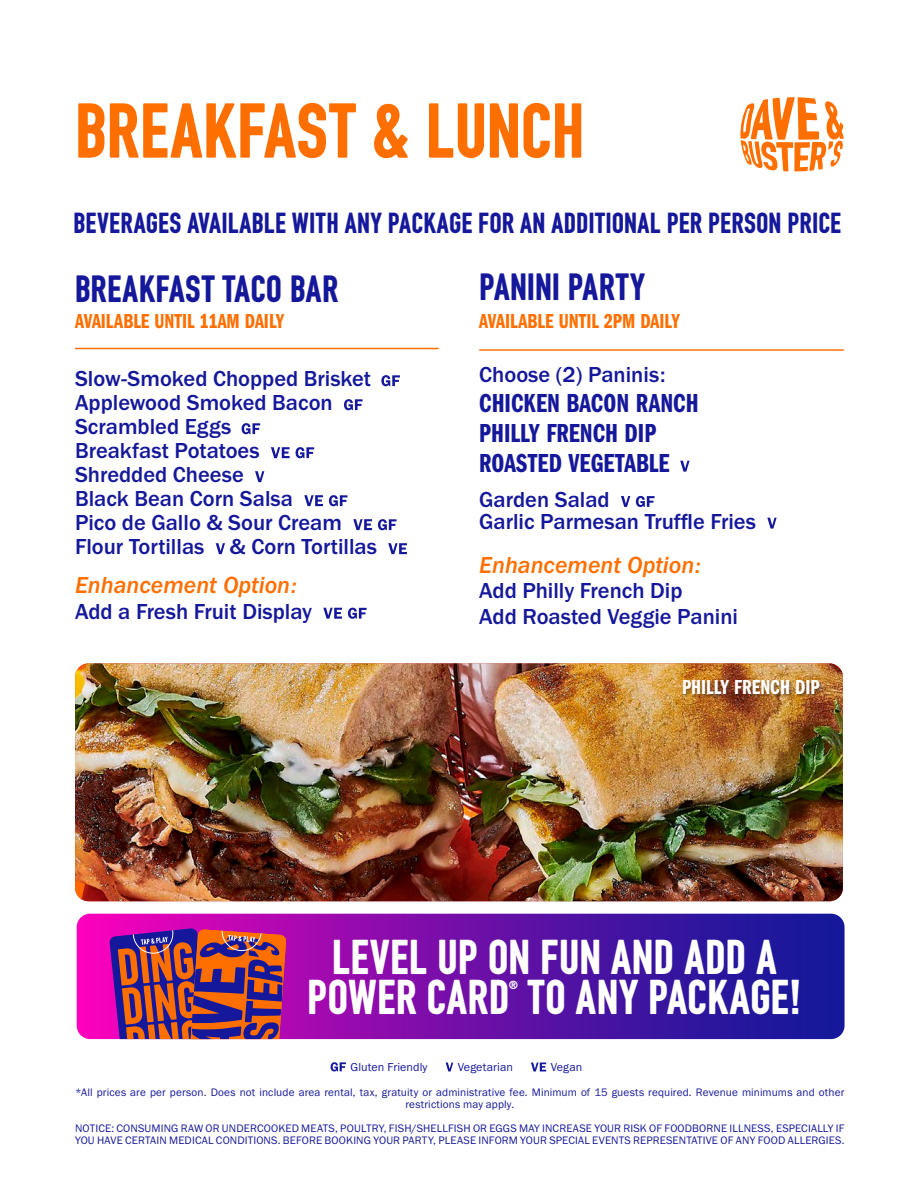
<style>
.page{position:relative;width:918px;height:1188px;background:#fff}
.page>*{position:absolute;margin:0;border:0;box-sizing:border-box;transform-origin:0 0}
.t1{font:73.5px "DIN Buster";color:#ff6f00}
.t2{font:46.35px "DIN Buster";letter-spacing:.005em;color:#fff}
.t3{font:36px "DIN Buster";letter-spacing:.005em;color:#15189a}
.t4{font:27.6px "DIN Buster";letter-spacing:.005em;color:#15189a}
.t5{font:27px "Franklin Gothic URW Com Dem";color:#15189a}
.t6{font:24px "Franklin Gothic URW Med Ita";color:#ff6f00}
.t7{font:500 22.5px/24px "Franklin Gothic URW";color:#15189a}
.t8{font:21px "Franklin Gothic URW Com Dem";color:#ff6f00}
.t9{font:21px "Franklin Gothic URW Com Dem";color:#fff}
.t10{font:12px "Franklin Gothic URW Boo";letter-spacing:.01em;color:#15189a}
.t11{font:11.25px/12px "Franklin Gothic URW Boo";letter-spacing:.01em;color:#15189a;text-align:center}
.t12{font:11.25px "DIN Buster";color:#fff}
.s1{color:#fff}
</style>
<div class="page">
<img style="left:75px;top:663px;width:768px;height:238px">
<div style="left:683px;top:680px;width:140px;height:18px;background:#231f20;opacity:.41"></div>
<svg style="left:740px;top:97px;width:104px;height:75px"></svg>
<svg style="left:331px;top:1062px;width:15px;height:9px"></svg>
<svg style="left:446px;top:1063px;width:7px;height:8px"></svg>
<svg style="left:531px;top:1063px;width:15px;height:8px"></svg>
<svg style="left:77px;top:914px;width:768px;height:125px;background:#6410a6"></svg>
<svg style="left:109px;top:928px;width:177px;height:111px;background:#914058"></svg>
<svg style="left:680px;top:461px;width:10px;height:11px"></svg>
<svg style="left:621px;top:496px;width:9px;height:11px"></svg>
<svg style="left:636px;top:496px;width:19px;height:11px"></svg>
<svg style="left:767px;top:518px;width:10px;height:11px"></svg>
<svg style="left:381px;top:375px;width:19px;height:11px"></svg>
<svg style="left:344px;top:399px;width:19px;height:11px"></svg>
<svg style="left:242px;top:423px;width:18px;height:11px"></svg>
<svg style="left:271px;top:447px;width:19px;height:11px"></svg>
<svg style="left:296px;top:447px;width:18px;height:11px"></svg>
<svg style="left:255px;top:471px;width:9px;height:11px"></svg>
<svg style="left:304px;top:495px;width:19px;height:11px"></svg>
<svg style="left:329px;top:495px;width:19px;height:11px"></svg>
<svg style="left:353px;top:519px;width:19px;height:11px"></svg>
<svg style="left:378px;top:519px;width:19px;height:11px"></svg>
<svg style="left:216px;top:543px;width:9px;height:11px"></svg>
<svg style="left:388px;top:543px;width:19px;height:11px"></svg>
<svg style="left:323px;top:608px;width:19px;height:11px"></svg>
<svg style="left:348px;top:608px;width:19px;height:11px"></svg>
<hr style="left:479px;top:349px;width:365px;height:2px;background:#ff6f00">
<hr style="left:75px;top:348px;width:364px;height:1px;background:#ff6f00">
<p class="t1" style="left:75px;top:87px;width:511px">BREAKFAST &amp; LUNCH</p>
<p class="t4" style="left:73px;top:206px;width:769px">BEVERAGES AVAILABLE WITH ANY PACKAGE FOR AN ADDITIONAL PER PERSON PRICE</p>
<p class="t3" style="left:75px;top:267px;width:265px">BREAKFAST TACO BAR</p>
<p class="t3" style="left:479px;top:265px;width:167px">PANINI PARTY</p>
<p class="t8" style="left:75px;top:307px;width:253px">AVAILABLE UNTIL 11AM DAILY<span class="s1">IDERS</span></p>
<p class="t8" style="left:479px;top:307px;width:244px">AVAILABLE UNTIL 2PM DAILY<span class="s1">IDERS</span></p>
<p class="t7" style="left:75px;top:366px;width:298px">Slow-Smoked Chopped Brisket<br>Applewood Smoked Bacon<br>Scrambled Eggs</p>
<p class="t7" style="left:75px;top:438px;width:186px">Breakfast Potatoes</p>
<p class="t7" style="left:75px;top:462px;width:170px">Shredded Cheese</p>
<p class="t7" style="left:75px;top:486px;width:219px">Black Bean Corn Salsa</p>
<p class="t7" style="left:75px;top:510px;width:303px">Pico de Gallo &amp; Sour Cream<br>Flour Tortillas &amp; Corn Tortillas</p>
<p class="t6" style="left:75px;top:571px;width:223px">Enhancement Option:</p>
<p class="t7" style="left:75px;top:599px;width:239px">Add a Fresh Fruit Display</p>
<p class="t7" style="left:479px;top:363px;width:188px">Choose (2) Paninis:</p>
<p class="t5" style="left:479px;top:385px;width:221px">CHICKEN BACON RANCH</p>
<p class="t5" style="left:479px;top:415px;width:179px">PHILLY FRENCH DIP</p>
<p class="t5" style="left:479px;top:445px;width:192px">ROASTED VEGETABLE</p>
<p class="t7" style="left:479px;top:487px;width:132px">Garden Salad</p>
<p class="t7" style="left:479px;top:510px;width:278px">Garlic Parmesan Truffle Fries</p>
<p class="t6" style="left:479px;top:551px;width:223px">Enhancement Option:</p>
<p class="t7" style="left:479px;top:579px;width:205px">Add Philly French Dip</p>
<p class="t7" style="left:479px;top:604px;width:260px">Add Roasted Veggie Panini</p>
<p class="t9" style="left:682px;top:673px;width:139px">PHILLY FRENCH DIP</p>
<p class="t2" style="left:332px;top:930px;width:446px">LEVEL UP ON FUN AND ADD A</p>
<p class="t2" style="left:307px;top:970px;width:496px">POWER CARD TO ANY PACKAGE!</p>
<p class="t12" style="left:509px;top:978px;width:11px">®</p>
<p class="t10" style="left:350px;top:1060px;width:79px">Gluten Friendly</p>
<p class="t10" style="left:458px;top:1060px;width:57px">Vegetarian</p>
<p class="t10" style="left:551px;top:1060px;width:33px">Vegan</p>
<p class="t11" style="left:75px;top:1086px;width:771px">*All prices are per person. Does not include area rental, tax, gratuity or administrative fee. Minimum of 15 guests required. Revenue minimums and other restrictions may apply.</p>
<p class="t11" style="left:75px;top:1122px;width:771px;text-align:left">NOTICE: CONSUMING RAW OR UNDERCOOKED MEATS, POULTRY, FISH/SHELLFISH OR EGGS MAY INCREASE YOUR RISK OF FOODBORNE ILLNESS, ESPECIALLY IF<br>YOU HAVE CERTAIN MEDICAL CONDITIONS. BEFORE BOOKING YOUR PARTY, PLEASE INFORM YOUR SPECIAL EVENTS REPRESENTATIVE OF ANY FOOD ALLERGIES.</p>
</div>
